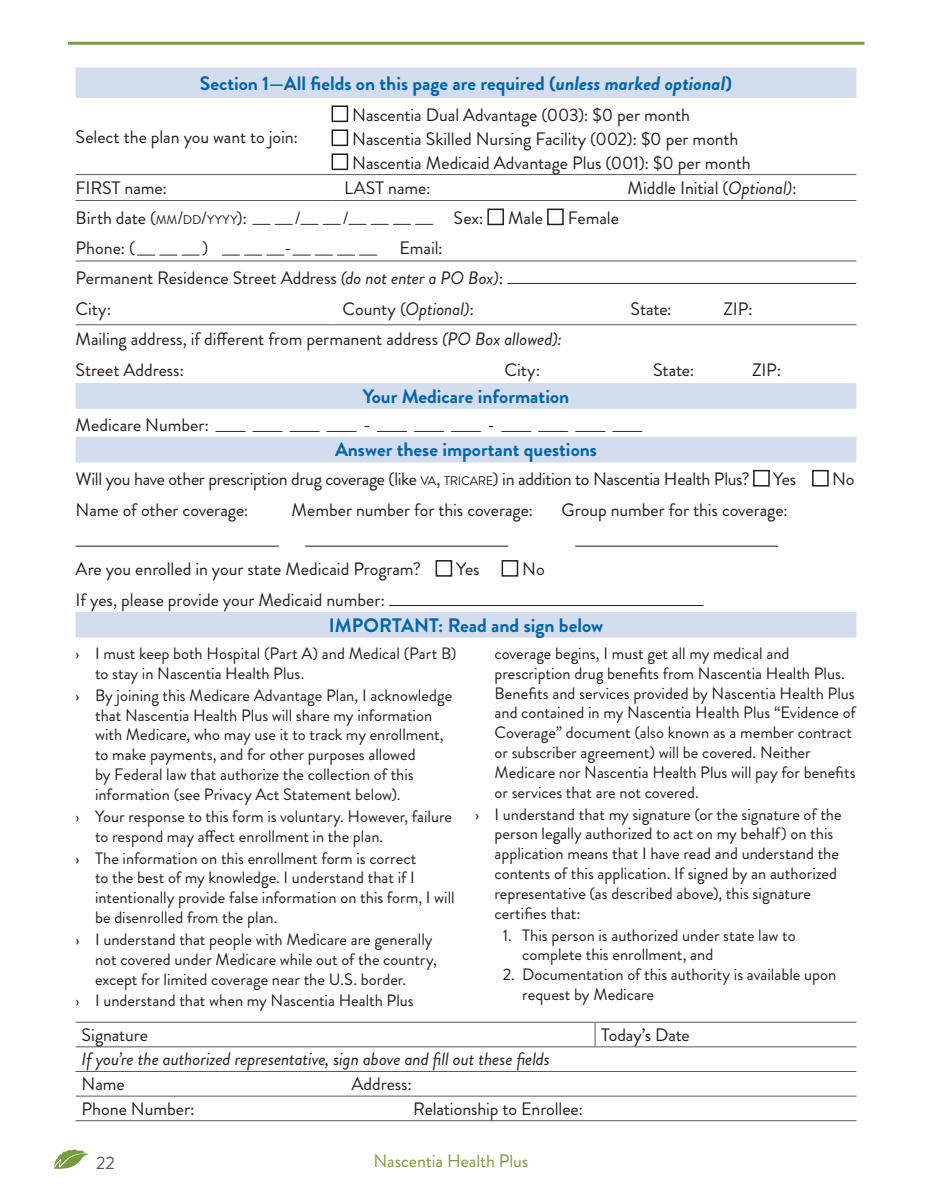
<style>
.page{position:relative;width:945px;height:1188px;background:#fff}
.page>*{position:absolute;margin:0;border:0;box-sizing:border-box;transform-origin:0 0}
.t1{font:700 19.5px "Brandon Grotesque";color:#0166ac}
.t2{font:18px/24px "Brandon Grotesque";letter-spacing:-.005em;color:#231f20}
.t3{font:italic 18px "Brandon Grotesque";letter-spacing:-.005em;color:#231f20}
.t4{font:18px "Brandon Grotesque";letter-spacing:-.005em;color:#789b3d}
.t5{font:18px "Brandon Grotesque";color:#57585a}
.t6{font:16.5px/19.8px "Brandon Grotesque";color:#231f20}
.s1{font-style:italic}
.s2{font-size:12.6px}
.s3{font-style:inherit}
.s4{font-style:normal}
</style>
<div class="page">
<svg style="left:53px;top:1150px;width:36px;height:19px"></svg>
<hr style="left:68px;top:42px;width:797px;height:3px;background:#789b3d">
<svg style="left:76px;top:68px;width:780px;height:570px"></svg>
<hr style="left:76px;top:200px;width:256px;height:1px;background:#57585a">
<hr style="left:332px;top:200px;width:524px;height:1px;background:#57585a">
<hr style="left:76px;top:261px;width:256px;height:1px;background:#57585a">
<hr style="left:332px;top:261px;width:524px;height:1px;background:#57585a">
<hr style="left:76px;top:324px;width:256px;height:1px;background:#57585a">
<hr style="left:332px;top:324px;width:524px;height:1px;background:#57585a">
<hr style="left:76px;top:174px;width:256px;height:1px;background:#57585a">
<hr style="left:332px;top:174px;width:524px;height:1px;background:#57585a">
<div style="left:332px;top:105px;width:16px;height:17px;border:2px solid #231f20"></div>
<div style="left:332px;top:129px;width:16px;height:17px;border:2px solid #231f20"></div>
<div style="left:332px;top:153px;width:16px;height:17px;border:2px solid #231f20"></div>
<div style="left:487px;top:209px;width:17px;height:16px;border:2px solid #231f20"></div>
<div style="left:547px;top:209px;width:17px;height:16px;border:2px solid #231f20"></div>
<hr style="left:507px;top:283px;width:349px;height:1px;background:#231f20">
<div style="left:753px;top:470px;width:17px;height:17px;border:2px solid #231f20"></div>
<div style="left:812px;top:470px;width:17px;height:17px;border:2px solid #231f20"></div>
<hr style="left:76px;top:546px;width:203px;height:1px;background:#231f20">
<hr style="left:305px;top:546px;width:203px;height:1px;background:#231f20">
<hr style="left:575px;top:546px;width:203px;height:1px;background:#231f20">
<div style="left:436px;top:560px;width:16px;height:17px;border:2px solid #231f20"></div>
<div style="left:502px;top:560px;width:16px;height:17px;border:2px solid #231f20"></div>
<hr style="left:389px;top:605px;width:315px;height:1px;background:#231f20">
<hr style="left:76px;top:1046px;width:519px;height:1px;background:#57585a">
<hr style="left:595px;top:1046px;width:261px;height:1px;background:#57585a">
<hr style="left:76px;top:1071px;width:519px;height:1px;background:#57585a">
<hr style="left:595px;top:1071px;width:261px;height:1px;background:#57585a">
<hr style="left:76px;top:1096px;width:519px;height:1px;background:#57585a">
<hr style="left:595px;top:1096px;width:261px;height:1px;background:#57585a">
<hr style="left:76px;top:1022px;width:519px;height:1px;background:#57585a">
<hr style="left:595px;top:1022px;width:261px;height:1px;background:#57585a">
<hr style="left:76px;top:1120px;width:519px;height:1px;background:#57585a">
<hr style="left:595px;top:1120px;width:261px;height:1px;background:#57585a">
<svg style="left:595px;top:1023px;width:1px;height:23px"></svg>
<p class="t1" style="left:200px;top:69px;width:534px">Section 1—All fields on this page are required (<span class="s1">unless marked optional</span>)</p>
<p class="t2" style="left:76px;top:125px;width:224px">Select the plan you want to join:</p>
<p class="t2" style="left:352px;top:103px;width:400px">Nascentia Dual Advantage (003): $0 per month<br>Nascentia Skilled Nursing Facility (002): $0 per month<br>Nascentia Medicaid Advantage Plus (001): $0 per month</p>
<p class="t2" style="left:76px;top:176px;width:93px">FIRST name:</p>
<p class="t2" style="left:344px;top:176px;width:88px">LAST name:</p>
<p class="t2" style="left:628px;top:176px;width:171px">Middle Initial (<span class="s1">Optional)</span>:</p>
<p class="t2" style="left:76px;top:206px;width:409px">Birth date (<span class="s2">MM</span><span class="s3">/</span><span class="s2">DD</span><span class="s3">/</span><span class="s2">YYYY</span>): __/__/____ Sex:</p>
<p class="t2" style="left:508px;top:206px;width:37px">Male</p>
<p class="t2" style="left:568px;top:206px;width:53px">Female</p>
<p class="t2" style="left:76px;top:234px;width:429px;line-height:30px">Phone: (___) ___-____ Email:<br>Permanent Residence Street Address <span class="s1">(do not enter a PO Box)</span>:<br>City:</p>
<p class="t3" style="left:343px;top:296px;width:133px"><span class="s4">County (</span>Optional)<span class="s4">:</span></p>
<p class="t2" style="left:631px;top:297px;width:43px">State:</p>
<p class="t2" style="left:724px;top:297px;width:31px">ZIP:</p>
<p class="t2" style="left:76px;top:324px;width:488px;line-height:30.8px">Mailing address, if different from permanent address <span class="s1">(PO Box allowed):<br></span>Street Address:</p>
<p class="t2" style="left:505px;top:358px;width:37px">City:</p>
<p class="t2" style="left:653px;top:358px;width:43px">State:</p>
<p class="t2" style="left:752px;top:358px;width:31px">ZIP:</p>
<p class="t1" style="left:363px;top:382px;width:208px">Your Medicare information</p>
<p class="t2" style="left:76px;top:413px;width:571px">Medicare Number: ____ - ___ - ____</p>
<p class="t1" style="left:335px;top:436px;width:264px">Answer these important questions</p>
<p class="t2" style="left:76px;top:467px;width:676px">Will you have other prescription drug coverage (like <span class="s2">VA</span><span class="s3">,</span> <span class="s2">TRICARE</span>) in addition to Nascentia Health Plus?</p>
<p class="t2" style="left:773px;top:467px;width:24px">Yes</p>
<p class="t2" style="left:832px;top:467px;width:24px">No</p>
<p class="t2" style="left:76px;top:498px;width:174px">Name of other coverage:</p>
<p class="t2" style="left:292px;top:498px;width:243px">Member number for this coverage:</p>
<p class="t2" style="left:562px;top:498px;width:228px">Group number for this coverage:</p>
<p class="t2" style="left:76px;top:557px;width:347px">Are you enrolled in your state Medicaid Program?</p>
<p class="t2" style="left:456px;top:557px;width:25px">Yes</p>
<p class="t2" style="left:522px;top:557px;width:24px">No</p>
<p class="t2" style="left:76px;top:588px;width:311px">If yes, please provide your Medicaid number:</p>
<p class="t1" style="left:329px;top:611px;width:276px">IMPORTANT: Read and sign below</p>
<p class="t6" style="left:95px;top:644px;width:363px;text-indent:-20px">› I must keep both Hospital (Part A) and Medical (Part B) to stay in Nascentia Health Plus.</p>
<p class="t6" style="left:95px;top:686px;width:359px;text-indent:-20px">› By joining this Medicare Advantage Plan, I acknowledge that Nascentia Health Plus will share my information with Medicare, who may use it to track my enrollment, to make payments, and for other purposes allowed<br>by Federal law that authorize the collection of this information (see Privacy Act Statement below).</p>
<p class="t6" style="left:95px;top:806px;width:358px;text-indent:-20px">› Your response to this form is voluntary. However, failure to respond may affect enrollment in the plan.</p>
<p class="t6" style="left:95px;top:848px;width:361px;text-indent:-20px">› The information on this enrollment form is correct<br>to the best of my knowledge. I understand that if I intentionally provide false information on this form, I will be disenrolled from the plan.</p>
<p class="t6" style="left:95px;top:930px;width:343px;text-indent:-20px">› I understand that people with Medicare are generally not covered under Medicare while out of the country, except for limited coverage near the U.S. border.</p>
<p class="t6" style="left:76px;top:991px;width:340px">› I understand that when my Nascentia Health Plus</p>
<p class="t6" style="left:495px;top:644px;width:363px">coverage begins, I must get all my medical and prescription drug benefits from Nascentia Health Plus.<br>Benefits and services provided by Nascentia Health Plus and contained in my Nascentia Health Plus “Evidence of Coverage” document (also known as a member contract or subscriber agreement) will be covered. Neither Medicare nor Nascentia Health Plus will pay for benefits or services that are not covered.</p>
<p class="t6" style="left:495px;top:804px;width:349px;text-indent:-20px">› I understand that my signature (or the signature of the person legally authorized to act on my behalf) on this application means that I have read and understand the contents of this application. If signed by an authorized representative (as described above), this signature certifies that:</p>
<p class="t6" style="left:522px;top:925px;width:275px;text-indent:-20px">1. This person is authorized under state law to complete this enrollment, and</p>
<p class="t6" style="left:522px;top:965px;width:316px;text-indent:-20px">2. Documentation of this authority is available upon request by Medicare</p>
<p class="t2" style="left:82px;top:1023px;width:68px">Signature</p>
<p class="t2" style="left:601px;top:1023px;width:90px">Today’s Date</p>
<p class="t3" style="left:82px;top:1047px;width:470px">If you’re the authorized representative, sign above and fill out these fields</p>
<p class="t2" style="left:82px;top:1072px;width:45px">Name</p>
<p class="t2" style="left:352px;top:1072px;width:62px">Address:</p>
<p class="t2" style="left:82px;top:1097px;width:115px">Phone Number:</p>
<p class="t2" style="left:413px;top:1097px;width:171px">Relationship to Enrollee:</p>
<p class="t5" style="left:96px;top:1150px;width:20px">22</p>
<p class="t4" style="left:373px;top:1148px;width:156px">Nascentia Health Plus</p>
</div>
